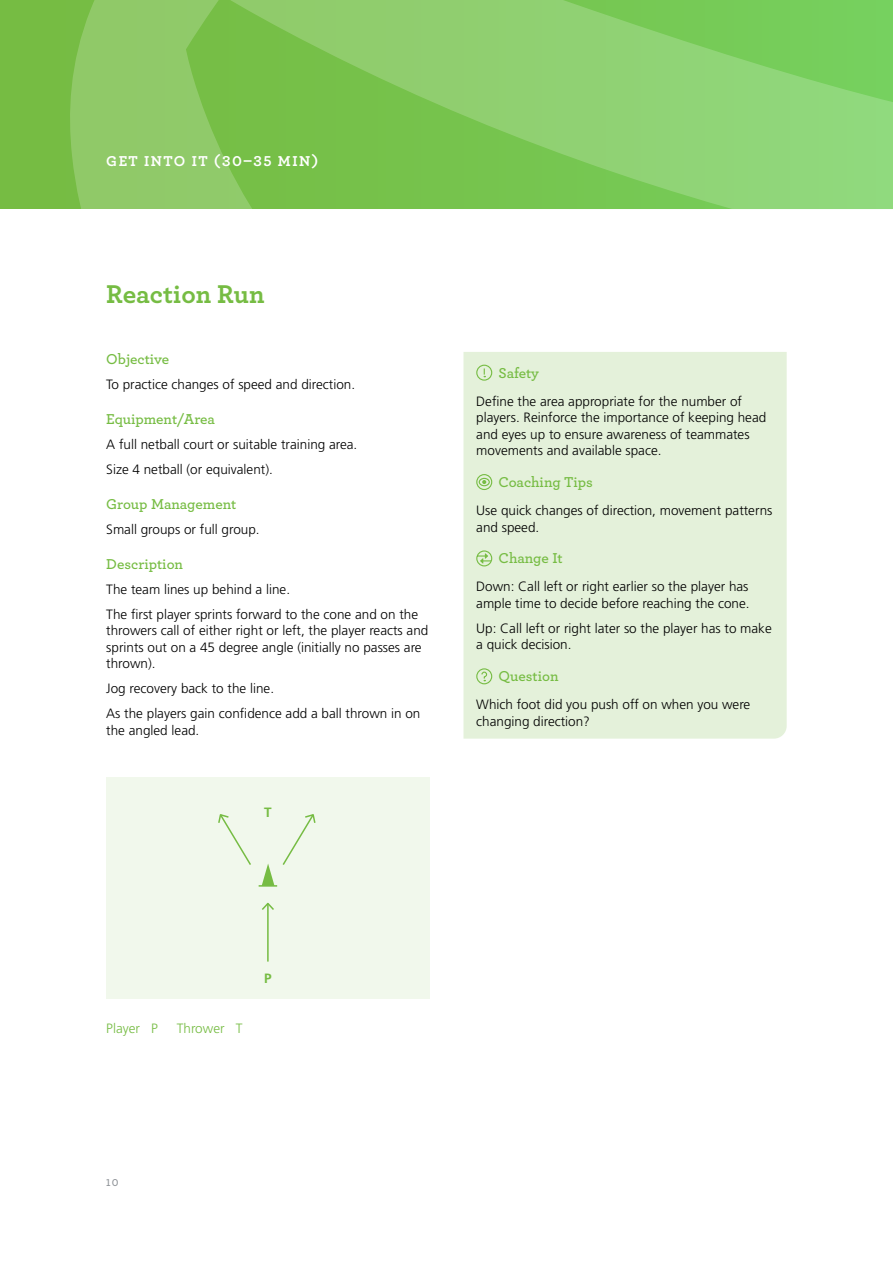
<style>
.page{position:relative;width:893px;height:1263px;background:#fff}
.page>*{position:absolute;margin:0;border:0;box-sizing:border-box;transform-origin:0 0}
.t1{font:700 27px "Archer";color:#76bc43}
.t2{font:600 15px "Archer";color:#76bc43}
.t3{font:700 15px "Archer";letter-spacing:.1em;color:#fff}
.t4{font:300 13.5px/16.5px "Frutiger LT Std";color:#000}
.t5{font:300 13.5px "Frutiger LT Std";color:#76bc43}
.t6{font:700 13.5px "Frutiger LT Std";color:#76bc43}
.t7{font:600 10.5px "Archer";color:#8f9398}
</style>
<div class="page">
<svg style="left:0;top:0;width:893px;height:209px;background:#84ca60"></svg>
<div style="left:463px;top:352px;width:324px;height:387px;background:#e4f1da"></div>
<svg style="left:476px;top:364px;width:17px;height:17px"></svg>
<svg style="left:476px;top:473px;width:17px;height:18px"></svg>
<svg style="left:476px;top:550px;width:17px;height:17px"></svg>
<svg style="left:476px;top:668px;width:17px;height:17px"></svg>
<div style="left:106px;top:777px;width:323px;height:221px;background:#f1f8ec"></div>
<hr style="left:267px;top:903px;width:2px;height:58px;background:#76bc43">
<svg style="left:262px;top:902px;width:12px;height:10px"></svg>
<svg style="left:218px;top:814px;width:33px;height:51px"></svg>
<svg style="left:259px;top:814px;width:57px;height:73px"></svg>
<p class="t3" style="left:106px;top:149px;width:214px">GET INTO IT (30–35 MIN)</p>
<h1 class="t1" style="left:106px;top:273px;width:160px">Reaction Run</h1>
<p class="t2" style="left:106px;top:348px;width:64px">Objective</p>
<p class="t4" style="left:106px;top:376px;width:250px">To practice changes of speed and direction.</p>
<p class="t2" style="left:106px;top:408px;width:110px">Equipment/Area</p>
<p class="t4" style="left:106px;top:432px;width:253px;line-height:25px">A full netball court or suitable training area.<br>Size 4 netball (or equivalent).</p>
<p class="t2" style="left:106px;top:492px;width:132px">Group Management</p>
<p class="t4" style="left:106px;top:521px;width:155px">Small groups or full group.</p>
<p class="t2" style="left:106px;top:552px;width:78px">Description</p>
<p class="t4" style="left:106px;top:577px;width:313px;line-height:25px">The team lines up behind a line.<br>The first player sprints forward to the cone and on the</p>
<p class="t4" style="left:106px;top:622px;width:324px">throwers call of either right or left, the player reacts and sprints out on a 45 degree angle (initially no passes are thrown).</p>
<p class="t4" style="left:106px;top:676px;width:316px;line-height:25px">Jog recovery back to the line.<br>As the players gain confidence add a ball thrown in on</p>
<p class="t4" style="left:106px;top:722px;width:95px">the angled lead.</p>
<p class="t6" style="left:264px;top:804px;width:9px">T</p>
<p class="t2" style="left:499px;top:361px;width:42px">Safety</p>
<p class="t4" style="left:476px;top:393px;width:292px">Define the area appropriate for the number of players. Reinforce the importance of keeping head and eyes up to ensure awareness of teammates movements and available space.</p>
<p class="t2" style="left:499px;top:471px;width:96px">Coaching Tips</p>
<p class="t4" style="left:476px;top:502px;width:298px">Use quick changes of direction, movement patterns and speed.</p>
<p class="t2" style="left:499px;top:547px;width:66px">Change It</p>
<p class="t4" style="left:476px;top:579px;width:275px">Down: Call left or right earlier so the player has ample time to decide before reaching the cone.</p>
<p class="t4" style="left:476px;top:620px;width:297px">Up: Call left or right later so the player has to make a quick decision.</p>
<p class="t2" style="left:499px;top:665px;width:62px">Question</p>
<p class="t4" style="left:476px;top:697px;width:276px">Which foot did you push off on when you were changing direction?</p>
<p class="t5" style="left:106px;top:1021px;width:53px">Player P</p>
<p class="t5" style="left:177px;top:1021px;width:67px">Thrower T</p>
<p class="t6" style="left:264px;top:970px;width:9px">P</p>
<p class="t7" style="left:106px;top:1175px;width:14px">10</p>
</div>
